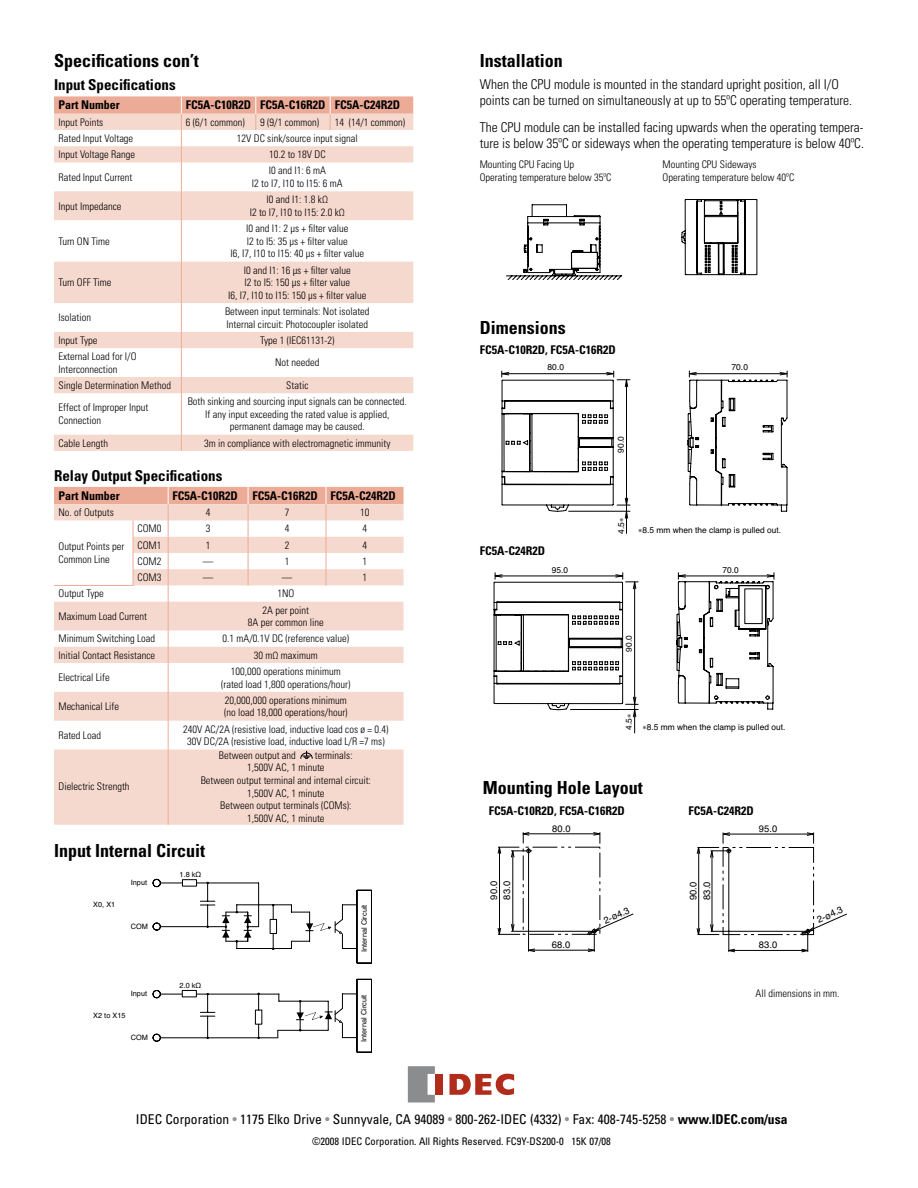
<style>
.page{position:relative;width:918px;height:1188px;background:#fff}
.page>*{position:absolute;margin:0;border:0;box-sizing:border-box;transform-origin:0 0}
.t1{font:700 condensed 18px "Univers LT Std";color:#000}
.t2{font:700 condensed 15px "Univers LT Std";color:#000}
.t3{font:300 condensed 13.5px/16.2px "Univers LT Std";color:#000}
.t4{font:condensed 13.5px "Univers LT Std";color:#000}
.t5{font:700 condensed 12px "Univers LT Std";color:#000}
.t6{font:300 condensed 10.5px/12.6px "Univers LT Std";color:#000;text-align:center}
.t7{font:condensed 10.5px "Univers LT Std";color:#000}
.t8{font:9.45px/13.2px "Helvetica";color:#000}
.t9{font:8.55px "Helvetica";color:#000}
.t10{font:8.4px "Helvetica";color:#000}
.t11{font:7.35px "Helvetica";color:#000}
.s1{color:#939598}
.s2{font-weight:700}
</style>
<div class="page">
<svg style="left:408px;top:1066px;width:27px;height:37px"></svg>
<div style="left:435px;top:1074px;width:8px;height:21px;background:#b12c1b"></div>
<svg style="left:450px;top:1074px;width:64px;height:21px"></svg>
<svg style="left:54px;top:96px;width:359px;height:355px"></svg>
<svg style="left:54px;top:487px;width:350px;height:338px"></svg>
<svg style="left:506px;top:199px;width:251px;height:81px"></svg>
<svg style="left:501px;top:370px;width:287px;height:163px"></svg>
<hr style="left:634px;top:582px;width:1px;height:151px;background:#000">
<svg style="left:493px;top:573px;width:282px;height:144px"></svg>
<svg style="left:152px;top:879px;width:220px;height:173px"></svg>
<svg style="left:497px;top:832px;width:136px;height:120px"></svg>
<svg style="left:696px;top:832px;width:151px;height:120px"></svg>
<h1 class="t1" style="left:54px;top:50px;width:146px">Specifications con’t</h1>
<h2 class="t2" style="left:54px;top:76px;width:123px">Input Specifications</h2>
<p class="t5" style="left:58px;top:98px;width:63px">Part Number</p>
<p class="t5" style="left:186px;top:98px;width:216px">FC5A-C10R2D FC5A-C16R2D FC5A-C24R2D</p>
<p class="t6" style="left:58px;top:116px;width:46px">Input Points</p>
<p class="t6" style="left:186px;top:116px;width:60px">6 (6/1 common)</p>
<p class="t6" style="left:260px;top:116px;width:60px">9 (9/1 common)</p>
<p class="t6" style="left:335px;top:116px;width:72px">14 (14/1 common)</p>
<p class="t6" style="left:59px;top:132px;width:76px">Rated Input Voltage</p>
<p class="t6" style="left:237px;top:132px;width:122px">12V DC sink/source input signal</p>
<p class="t6" style="left:59px;top:148px;width:78px">Input Voltage Range</p>
<p class="t6" style="left:269px;top:148px;width:58px">10.2 to 18V DC</p>
<p class="t6" style="left:59px;top:171px;width:76px">Rated Input Current</p>
<p class="t6" style="left:252px;top:164px;width:92px">I0 and I1: 6 mA<br>I2 to I7, I10 to I15: 6 mA</p>
<p class="t6" style="left:59px;top:200px;width:64px">Input Impedance</p>
<p class="t6" style="left:250px;top:193px;width:97px">I0 and I1: 1.8 kΩ<br>I2 to I7, I10 to I15: 2.0 kΩ</p>
<p class="t6" style="left:59px;top:235px;width:53px">Turn ON Time</p>
<p class="t6" style="left:231px;top:222px;width:135px">I0 and I1: 2 µs + filter value<br>I2 to I5: 35 µs + filter value<br>I6, I7, I10 to I15: 40 µs + filter value</p>
<p class="t6" style="left:59px;top:276px;width:54px">Turn OFF Time</p>
<p class="t6" style="left:228px;top:264px;width:140px">I0 and I1: 16 µs + filter value<br>I2 to I5: 150 µs + filter value<br>I6, I7, I10 to I15: 150 µs + filter value</p>
<p class="t6" style="left:59px;top:311px;width:34px">Isolation</p>
<p class="t6" style="left:225px;top:305px;width:146px;text-align:left">Between input terminals: Not isolated<br>Internal circuit: Photocoupler isolated</p>
<p class="t6" style="left:59px;top:334px;width:40px">Input Type</p>
<p class="t6" style="left:260px;top:334px;width:76px">Type 1 (IEC61131-2)</p>
<p class="t6" style="left:59px;top:350px;width:80px;text-align:left">External Load for I/O<br>Interconnection</p>
<p class="t6" style="left:275px;top:356px;width:46px">Not needed</p>
<p class="t6" style="left:59px;top:379px;width:114px">Single Determination Method</p>
<p class="t6" style="left:286px;top:379px;width:24px">Static</p>
<p class="t6" style="left:59px;top:401px;width:91px;text-align:left">Effect of Improper Input<br>Connection</p>
<p class="t6" style="left:188px;top:395px;width:221px">Both sinking and sourcing input signals can be connected.<br>If any input exceeding the rated value is applied, permanent damage may be caused.</p>
<p class="t6" style="left:58px;top:437px;width:51px">Cable Length</p>
<p class="t6" style="left:204px;top:437px;width:188px">3m in compliance with electromagnetic immunity</p>
<h2 class="t2" style="left:54px;top:466px;width:170px">Relay Output Specifications</h2>
<p class="t5" style="left:58px;top:488px;width:63px">Part Number</p>
<p class="t5" style="left:173px;top:488px;width:225px">FC5A-C10R2D FC5A-C16R2D FC5A-C24R2D</p>
<p class="t6" style="left:58px;top:506px;width:57px">No. of Outputs</p>
<p class="t6" style="left:206px;top:506px;width:6px">4</p>
<p class="t6" style="left:285px;top:506px;width:6px">7</p>
<p class="t6" style="left:360px;top:506px;width:11px">10</p>
<p class="t6" style="left:58px;top:540px;width:67px;text-align:left">Output Points per<br>Common Line</p>
<p class="t6" style="left:138px;top:522px;width:25px">COM0</p>
<p class="t6" style="left:206px;top:522px;width:6px">3</p>
<p class="t6" style="left:285px;top:522px;width:6px">4</p>
<p class="t6" style="left:362px;top:522px;width:6px">4</p>
<p class="t6" style="left:138px;top:539px;width:25px">COM1</p>
<p class="t6" style="left:206px;top:539px;width:6px">1</p>
<p class="t6" style="left:285px;top:539px;width:6px">2</p>
<p class="t6" style="left:362px;top:539px;width:6px">4</p>
<p class="t6" style="left:138px;top:555px;width:25px">COM2</p>
<p class="t6" style="left:203px;top:555px;width:12px">—</p>
<p class="t6" style="left:285px;top:555px;width:6px">1</p>
<p class="t6" style="left:362px;top:555px;width:6px">1</p>
<p class="t6" style="left:138px;top:571px;width:25px">COM3</p>
<p class="t6" style="left:203px;top:571px;width:12px">—</p>
<p class="t6" style="left:282px;top:571px;width:12px">—</p>
<p class="t6" style="left:362px;top:571px;width:6px">1</p>
<p class="t6" style="left:59px;top:587px;width:47px">Output Type</p>
<p class="t6" style="left:277px;top:587px;width:18px">1NO</p>
<p class="t6" style="left:59px;top:610px;width:90px">Maximum Load Current</p>
<p class="t6" style="left:248px;top:604px;width:77px">2A per point<br>8A per common line</p>
<p class="t6" style="left:59px;top:632px;width:98px">Minimum Switching Load</p>
<p class="t6" style="left:223px;top:632px;width:128px">0.1 mA/0.1V DC (reference value)</p>
<p class="t6" style="left:59px;top:649px;width:98px">Initial Contact Resistance</p>
<p class="t6" style="left:254px;top:649px;width:65px">30 mΩ maximum</p>
<p class="t6" style="left:59px;top:671px;width:53px">Electrical Life</p>
<p class="t6" style="left:221px;top:665px;width:131px">100,000 operations minimum (rated load 1,800 operations/hour)</p>
<p class="t6" style="left:59px;top:700px;width:62px">Mechanical Life</p>
<p class="t6" style="left:224px;top:694px;width:125px;text-align:left">20,000,000 operations minimum (no load 18,000 operations/hour)</p>
<p class="t6" style="left:59px;top:729px;width:44px">Rated Load</p>
<p class="t6" style="left:183px;top:723px;width:207px">240V AC/2A (resistive load, inductive load cos ø = 0.4)<br>30V DC/2A (resistive load, inductive load L/R =7 ms)</p>
<p class="t6" style="left:59px;top:780px;width:73px">Dielectric Strength</p>
<p class="t6" style="left:219px;top:749px;width:78px">Between output and</p>
<p class="t6" style="left:315px;top:749px;width:39px">terminals:</p>
<p class="t6" style="left:247px;top:761px;width:79px">1,500V AC, 1 minute</p>
<p class="t6" style="left:201px;top:774px;width:172px">Between output terminal and internal circuit:</p>
<p class="t6" style="left:247px;top:787px;width:79px">1,500V AC, 1 minute</p>
<p class="t6" style="left:220px;top:799px;width:133px">Between output terminals (COMs):</p>
<p class="t6" style="left:247px;top:812px;width:79px">1,500V AC, 1 minute</p>
<h1 class="t1" style="left:54px;top:840px;width:153px">Input Internal Circuit</h1>
<p class="t11" style="left:180px;top:868px;width:23px">1.8 kΩ</p>
<p class="t11" style="left:131px;top:876px;width:18px">Input</p>
<p class="t11" style="left:93px;top:898px;width:24px">X0, X1</p>
<p class="t11" style="left:131px;top:920px;width:19px">COM</p>
<p class="t11" style="left:131px;top:987px;width:18px">Input</p>
<p class="t11" style="left:93px;top:1009px;width:34px">X2 to X15</p>
<p class="t11" style="left:131px;top:1031px;width:19px">COM</p>
<p class="t11" style="left:180px;top:979px;width:23px">2.0 kΩ</p>
<p class="t11" style="left:358px;top:952px;width:49px;rotate:-90deg">Internal Circuit</p>
<p class="t11" style="left:358px;top:1042px;width:49px;rotate:-90deg">Internal Circuit</p>
<h1 class="t1" style="left:480px;top:50px;width:85px">Installation</h1>
<p class="t3" style="left:480px;top:76px;width:374px">When the CPU module is mounted in the standard upright position, all I/O points can be turned on simultaneously at up to 55ºC operating temperature.</p>
<p class="t3" style="left:480px;top:119px;width:386px">The CPU module can be installed facing upwards when the operating tempera&shy;ture is below 35ºC or sideways when the operating temperature is below 40ºC.</p>
<p class="t6" style="left:480px;top:158px;width:133px;text-align:left">Mounting CPU Facing Up<br>Operating temperature below 35ºC</p>
<p class="t6" style="left:663px;top:158px;width:133px;text-align:left">Mounting CPU Sideways<br>Operating temperature below 40ºC</p>
<h1 class="t1" style="left:480px;top:317px;width:87px">Dimensions</h1>
<p class="t5" style="left:480px;top:342px;width:137px">FC5A-C10R2D, FC5A-C16R2D</p>
<p class="t9" style="left:548px;top:360px;width:18px">80.0</p>
<p class="t9" style="left:732px;top:360px;width:18px">70.0</p>
<p class="t9" style="left:613px;top:453px;width:18px;rotate:-90deg">90.0</p>
<p class="t5" style="left:480px;top:543px;width:67px">FC5A-C24R2D</p>
<p class="t9" style="left:614px;top:534px;width:18px;rotate:-90deg">4.5∗</p>
<p class="t10" style="left:638px;top:523px;width:144px">∗8.5 mm when the clamp is pulled out.</p>
<p class="t10" style="left:552px;top:563px;width:18px">95.0</p>
<p class="t10" style="left:723px;top:563px;width:18px">70.0</p>
<p class="t10" style="left:622px;top:652px;width:18px;rotate:-90deg">90.0</p>
<p class="t10" style="left:622px;top:730px;width:17px;rotate:-90deg">4.5∗</p>
<p class="t10" style="left:643px;top:720px;width:144px">∗8.5 mm when the clamp is pulled out.</p>
<h1 class="t1" style="left:483px;top:777px;width:161px">Mounting Hole Layout</h1>
<p class="t5" style="left:489px;top:804px;width:137px">FC5A-C10R2D, FC5A-C16R2D</p>
<p class="t5" style="left:688px;top:804px;width:67px">FC5A-C24R2D</p>
<p class="t8" style="left:552px;top:821px;width:20px">80.0</p>
<p class="t8" style="left:759px;top:821px;width:20px">95.0</p>
<p class="t8" style="left:487px;top:900px;width:20px;rotate:-90deg">90.0<br>83.0</p>
<p class="t8" style="left:686px;top:900px;width:20px;rotate:-90deg">90.0<br>83.0</p>
<p class="t8" style="left:601px;top:914px;width:29px;rotate:-24deg">2-ø4.3</p>
<p class="t8" style="left:815px;top:914px;width:29px;rotate:-24deg">2-ø4.3</p>
<p class="t8" style="left:552px;top:938px;width:20px">68.0</p>
<p class="t8" style="left:759px;top:938px;width:20px">83.0</p>
<p class="t6" style="left:756px;top:987px;width:85px">All dimensions in mm.</p>
<p class="t4" style="left:136px;top:1111px;width:653px">IDEC Corporation <span class="s1">•</span> 1175 Elko Drive <span class="s1">•</span> Sunnyvale, CA 94089 <span class="s1">•</span> 800-262-IDEC (4332) <span class="s1">•</span> Fax: 408-745-5258 <span class="s1">•</span> <span class="s2">www.IDEC.com/usa</span></p>
<p class="t7" style="left:312px;top:1134px;width:300px">©2008 IDEC Corporation. All Rights Reserved. FC9Y-DS200-0 15K 07/08</p>
</div>
